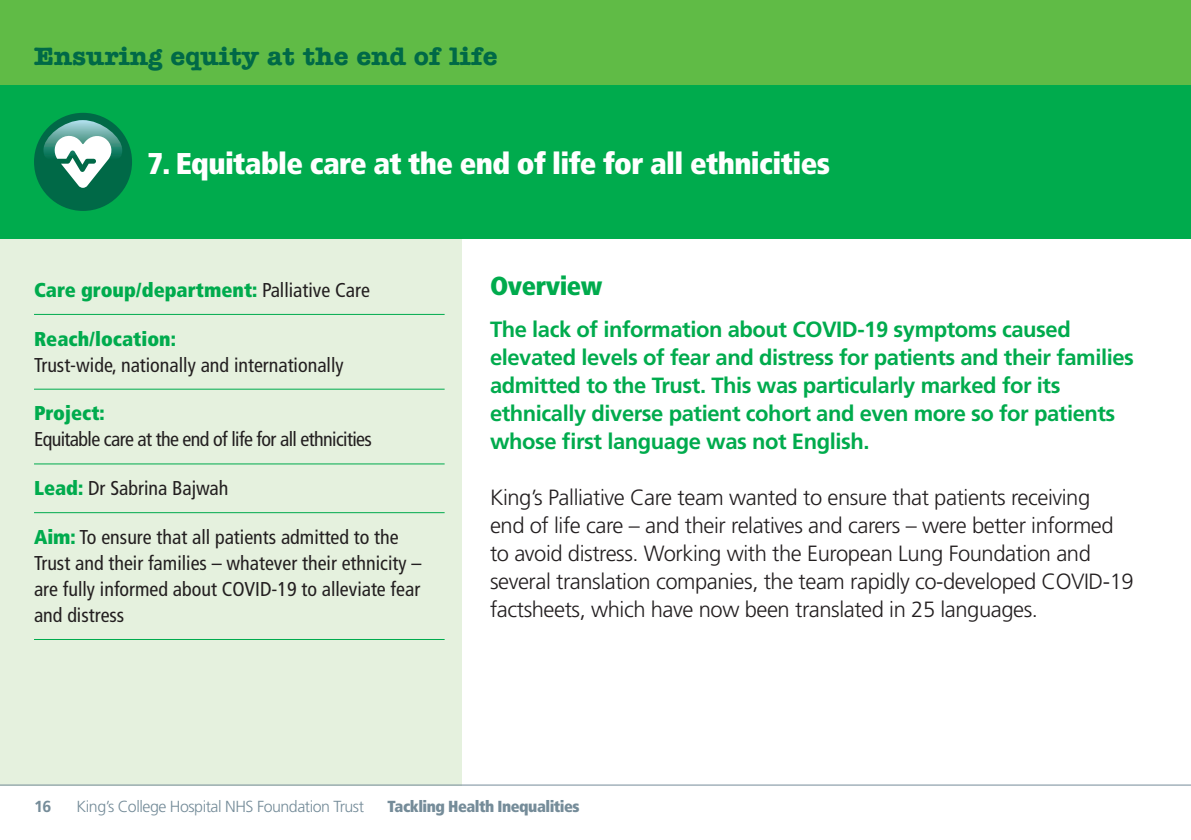
<style>
.page{position:relative;width:1191px;height:840px;background:#fff}
.page>*{position:absolute;margin:0;border:0;box-sizing:border-box;transform-origin:0 0}
.t1{font:900 condensed 30px "Frutiger";letter-spacing:-.02em;color:#fff}
.t2{font:700 26px "Amer Typewriter IT Cby BT";letter-spacing:-.01em;color:#006947}
.t3{font:900 condensed 26px "Frutiger";letter-spacing:-.02em;color:#00ab4d}
.t4{font:300 22px/28px "Frutiger";letter-spacing:-.02em;color:#231f20}
.t5{font:700 22px/28px "Frutiger";letter-spacing:-.02em;color:#00ab4d}
.t6{font:condensed 20px/26px "Frutiger";color:#231f20}
.t7{font:900 condensed 20px "Frutiger";color:#00ab4d}
.t8{font:condensed 20px "Frutiger";letter-spacing:-.03em;color:#231f20}
.t9{font:300 16px "Frutiger";letter-spacing:-.03em;color:#758c99}
.t10{font:900 condensed 16px "Frutiger";letter-spacing:-.03em;color:#758c99}
.t11{font:700 16px "Frutiger";color:#758c99}
.s1{font-weight:400;color:#231f20}
.s2{font-weight:900;color:#00ab4d}
</style>
<div class="page">
<div style="left:0;top:211px;width:461px;height:574px;background:#e5f1de"></div>
<div style="left:0;top:0;width:1191px;height:239px;background:#00ab4d"></div>
<div style="left:0;top:0;width:1191px;height:85px;background:#60bb46"></div>
<hr style="left:34px;top:314px;width:410px;height:1px;background:#00ab4d">
<hr style="left:34px;top:388px;width:410px;height:1px;background:#00ab4d">
<hr style="left:34px;top:463px;width:410px;height:1px;background:#00ab4d">
<hr style="left:34px;top:512px;width:410px;height:1px;background:#00ab4d">
<hr style="left:34px;top:638px;width:410px;height:1px;background:#00ab4d">
<hr style="left:0;top:784px;width:1191px;height:1px;background:#758c99">
<div style="left:34px;top:113px;width:98px;height:98px;background:#006947;border-radius:50%"></div>
<svg style="left:43px;top:120px;width:79px;height:68px"></svg>
<p class="t2" style="left:34px;top:40px;width:465px">Ensuring equity at the end of life</p>
<h1 class="t1" style="left:147px;top:145px;width:684px">7. Equitable care at the end of life for all ethnicities</h1>
<p class="t7" style="left:34px;top:277px;width:337px">Care group/department: <span class="s1">Palliative Care</span></p>
<p class="t7" style="left:34px;top:326px;width:143px">Reach/location:</p>
<p class="t6" style="left:34px;top:351px;width:311px">Trust-wide, nationally and internationally</p>
<p class="t7" style="left:34px;top:401px;width:72px">Project:</p>
<p class="t8" style="left:34px;top:427px;width:339px">Equitable care at the end of life for all ethnicities</p>
<p class="t6" style="left:34px;top:475px;width:196px"><span class="s2">Lead:</span> Dr Sabrina Bajwah</p>
<p class="t6" style="left:34px;top:523px;width:389px"><span class="s2">Aim:</span> To ensure that all patients admitted to the Trust and their families – whatever their ethnicity – are fully informed about COVID-19 to alleviate fear and distress</p>
<p class="t3" style="left:490px;top:270px;width:114px">Overview</p>
<p class="t5" style="left:490px;top:315px;width:645px">The lack of information about COVID-19 symptoms caused elevated levels of fear and distress for patients and their families admitted to the Trust. This was particularly marked for its ethnically diverse patient cohort and even more so for patients whose first language was not English.</p>
<p class="t4" style="left:490px;top:483px;width:645px">King’s Palliative Care team wanted to ensure that patients receiving<br>end of life care – and their relatives and carers – were better informed to avoid distress. Working with the European Lung Foundation and several translation companies, the team rapidly co-developed COVID-19 factsheets, which have now been translated in 25 languages.</p>
<p class="t11" style="left:34px;top:796px;width:19px">16</p>
<p class="t9" style="left:77px;top:796px;width:289px">King’s College Hospital NHS Foundation Trust</p>
<p class="t10" style="left:387px;top:795px;width:194px">Tackling Health Inequalities</p>
</div>
